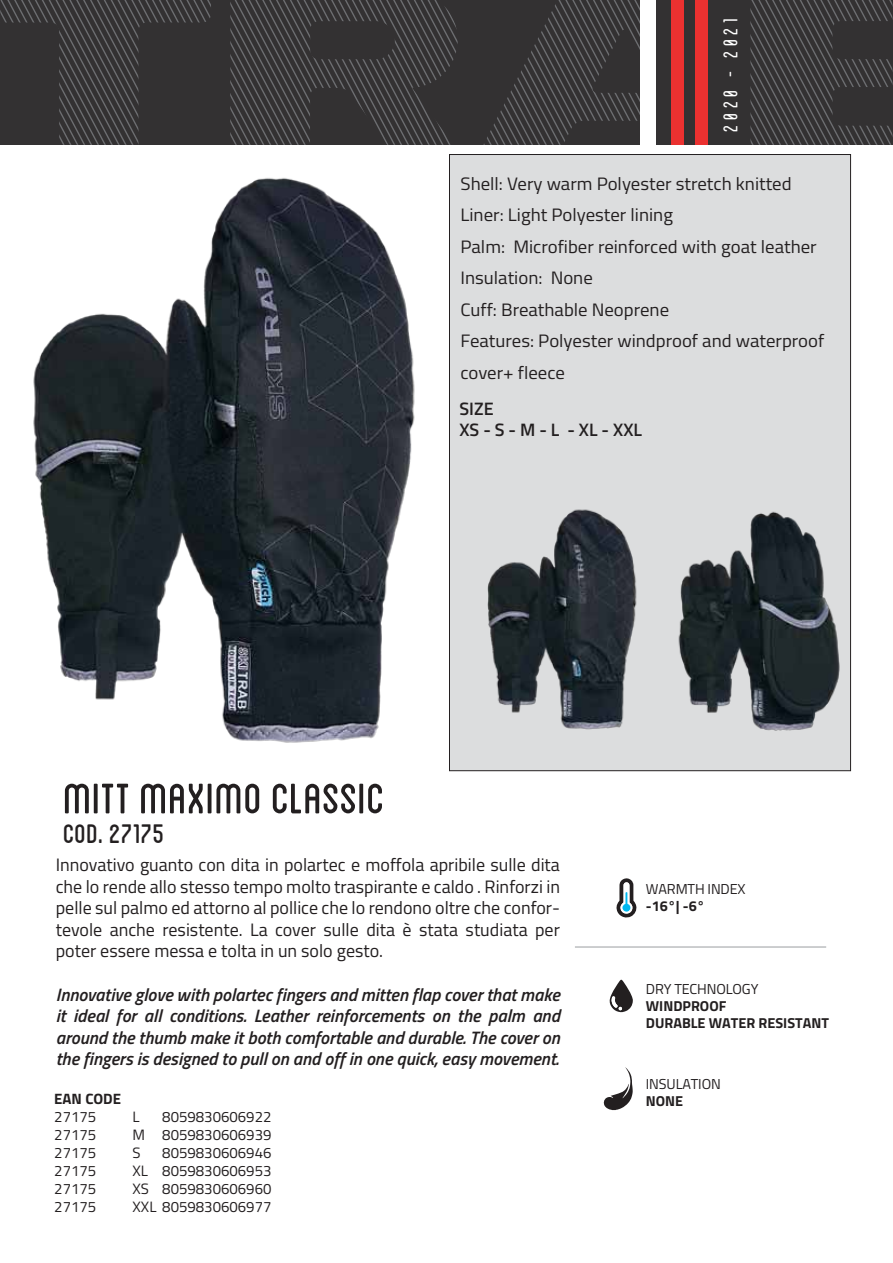
<style>
.page{position:relative;width:893px;height:1263px;background:#fff}
.page>*{position:absolute;margin:0;border:0;box-sizing:border-box;transform-origin:0 0}
.t1{font:60px "Blanch Caps";color:#231f20}
.t2{font:37.65px "Blanch Caps";color:#231f20}
.t3{font:condensed 21px "Blanch";letter-spacing:.2em;color:#fff;scale:1.09 1}
.t4{font:18px/21.6px "Titillium";color:#231f20;text-align:justify}
.t5{font:italic 600 18px/21.6px "Titillium";color:#231f20;text-align:justify}
.t6{font:18px/31.5px "Titillium";color:#231f20;scale:1.04 1}
.t7{font:600 18px/21px "Titillium";color:#231f20}
.t8{font:15px "Titillium";color:#231f20}
.t9{font:700 15px "Titillium";color:#231f20}
.t10{font:700 14.4px/17.2px "Titillium";color:#231f20}
.t11{font:14.4px "Titillium";letter-spacing:-.01em;color:#231f20}
</style>
<div class="page">
<svg style="left:0;top:0;width:892px;height:145px;background:#3a3839"></svg>
<div style="left:695px;top:0;width:12px;height:145px;background:#eb3130"></div>
<div style="left:671px;top:0;width:13px;height:145px;background:#eb3130"></div>
<div style="left:640px;top:0;width:16px;height:145px;background:#fff"></div>
<div style="left:449px;top:154px;width:402px;height:617px;background:#dcddde;border:1px solid #231f20"></div>
<svg style="left:616px;top:878px;width:21px;height:40px"></svg>
<hr style="left:575px;top:946px;width:251px;height:2px;background:#bcbec0">
<svg style="left:609px;top:979px;width:24px;height:34px"></svg>
<svg style="left:603px;top:1067px;width:30px;height:43px"></svg>
<img style="left:33px;top:154px;width:442px;height:618px">
<img style="left:461px;top:500px;width:176px;height:246px">
<img style="left:678px;top:500px;width:174px;height:246px">
<p class="t3" style="left:719px;top:132px;width:106px;rotate:-90deg">2020 - 2021</p>
<p class="t6" style="left:460px;top:167px;width:351px">Shell: Very warm Polyester stretch knitted<br>Liner: Light Polyester lining<br>Palm: Microfiber reinforced with goat leather<br>Insulation: None<br>Cuff: Breathable Neoprene<br>Features: Polyester windproof and waterproof cover+ fleece</p>
<p class="t7" style="left:459px;top:397px;width:184px">SIZE<br>XS - S - M - L - XL - XXL</p>
<h1 class="t1" style="left:63px;top:771px;width:323px">MITT MAXIMO CLASSIC</h1>
<h2 class="t2" style="left:63px;top:817px;width:103px">COD. 27175</h2>
<p class="t4" style="left:56px;top:853px;width:506px">Innovativo guanto con dita in polartec e moffola apribile sulle dita che lo rende allo stesso tempo molto traspirante e caldo . Rinforzi in pelle sul palmo ed attorno al pollice che lo rendono oltre che confor&shy;tevole anche resistente. La cover sulle dita è stata studiata per poter essere messa e tolta in un solo gesto.</p>
<p class="t5" style="left:56px;top:982px;width:506px">Innovative glove with polartec fingers and mitten flap cover that make it ideal for all conditions. Leather reinforcements on the palm and around the thumb make it both comfortable and durable. The cover on the fingers is designed to pull on and off in one quick, easy movement.</p>
<p class="t9" style="left:54px;top:1087px;width:68px">EAN CODE</p>
<p class="t8" style="left:54px;top:1106px;width:43px">27175</p>
<p class="t8" style="left:133px;top:1106px;width:9px">L</p>
<p class="t8" style="left:162px;top:1106px;width:111px">8059830606922</p>
<p class="t8" style="left:54px;top:1124px;width:43px">27175</p>
<p class="t8" style="left:133px;top:1124px;width:140px">M 8059830606939</p>
<p class="t8" style="left:54px;top:1142px;width:43px">27175</p>
<p class="t8" style="left:133px;top:1142px;width:10px">S</p>
<p class="t8" style="left:162px;top:1142px;width:111px">8059830606946</p>
<p class="t8" style="left:54px;top:1160px;width:43px">27175</p>
<p class="t8" style="left:133px;top:1160px;width:140px">XL 8059830606953</p>
<p class="t8" style="left:54px;top:1178px;width:43px">27175</p>
<p class="t8" style="left:133px;top:1178px;width:140px">XS 8059830606960</p>
<p class="t8" style="left:54px;top:1196px;width:43px">27175</p>
<p class="t8" style="left:133px;top:1196px;width:140px">XXL 8059830606977</p>
<p class="t11" style="left:646px;top:878px;width:101px">WARMTH INDEX</p>
<p class="t10" style="left:646px;top:896px;width:61px">-16°| -6°</p>
<p class="t11" style="left:646px;top:978px;width:114px">DRY TECHNOLOGY</p>
<p class="t10" style="left:646px;top:996px;width:185px">WINDPROOF<br>DURABLE WATER RESISTANT</p>
<p class="t11" style="left:646px;top:1073px;width:76px">INSULATION</p>
<p class="t10" style="left:646px;top:1091px;width:39px">NONE</p>
</div>
